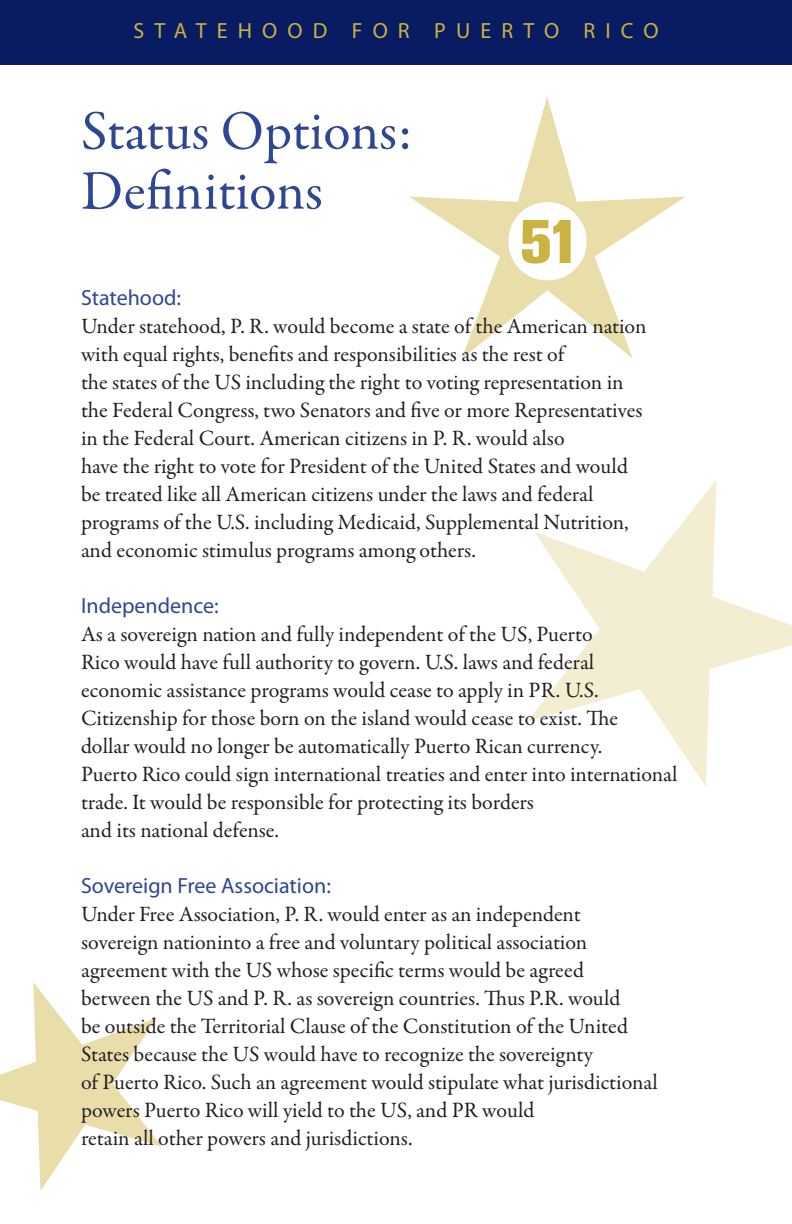
<style>
.page{position:relative;width:792px;height:1224px;background:#fff}
.page>*{position:absolute;margin:0;border:0;box-sizing:border-box;transform-origin:0 0}
.t1{font:56px/60px "Garamond Premr Pro";letter-spacing:-.005em;color:#2e4694}
.t2{font:22px/28px "Garamond Premr Pro";letter-spacing:-.005em;color:#231f20}
.t3{font:22px "Myriad Pro";color:#2e4694}
.t4{font:22px "Myriad Pro";letter-spacing:.46em;color:#cab341}
</style>
<div class="page">
<svg style="left:0;top:982px;width:162px;height:209px"></svg>
<svg style="left:527px;top:480px;width:265px;height:306px"></svg>
<svg style="left:409px;top:97px;width:276px;height:261px"></svg>
<svg style="left:522px;top:220px;width:49px;height:44px"></svg>
<div style="left:0;top:0;width:792px;height:65px;background:#091b63"></div>
<p class="t4" style="left:133px;top:17px;width:527px">STATEHOOD FOR PUERTO RICO</p>
<h1 class="t1" style="left:81px;top:102px;width:333px">Status Options:<br>Definitions</h1>
<p class="t3" style="left:81px;top:284px;width:102px">Statehood:</p>
<p class="t2" style="left:81px;top:312px;width:567px">Under statehood, P. R. would become a state of the American nation with equal rights, benefits and responsibilities as the rest of<br>the states of the US including the right to voting representation in the Federal Congress, two Senators and five or more Representatives in the Federal Court. American citizens in P. R. would also<br>have the right to vote for President of the United States and would be treated like all American citizens under the laws and federal programs of the U.S. including Medicaid, Supplemental Nutrition, and economic stimulus programs among others.</p>
<p class="t3" style="left:81px;top:592px;width:139px">Independence:</p>
<p class="t2" style="left:81px;top:620px;width:598px">As a sovereign nation and fully independent of the US, Puerto<br>Rico would have full authority to govern. U.S. laws and federal economic assistance programs would cease to apply in PR. U.S.<br>Citizenship for those born on the island would cease to exist. The<br>dollar would no longer be automatically Puerto Rican currency.<br>Puerto Rico could sign international treaties and enter into international trade. It would be responsible for protecting its borders<br>and its national defense.</p>
<p class="t3" style="left:81px;top:872px;width:251px">Sovereign Free Association:</p>
<p class="t2" style="left:81px;top:900px;width:578px">Under Free Association, P. R. would enter as an independent sovereign nationinto a free and voluntary political association agreement with the US whose specific terms would be agreed between the US and P. R. as sovereign countries. Thus P.R. would<br>be outside the Territorial Clause of the Constitution of the United States because the US would have to recognize the sovereignty<br>of Puerto Rico. Such an agreement would stipulate what jurisdictional powers Puerto Rico will yield to the US, and PR would<br>retain all other powers and jurisdictions.</p>
</div>
